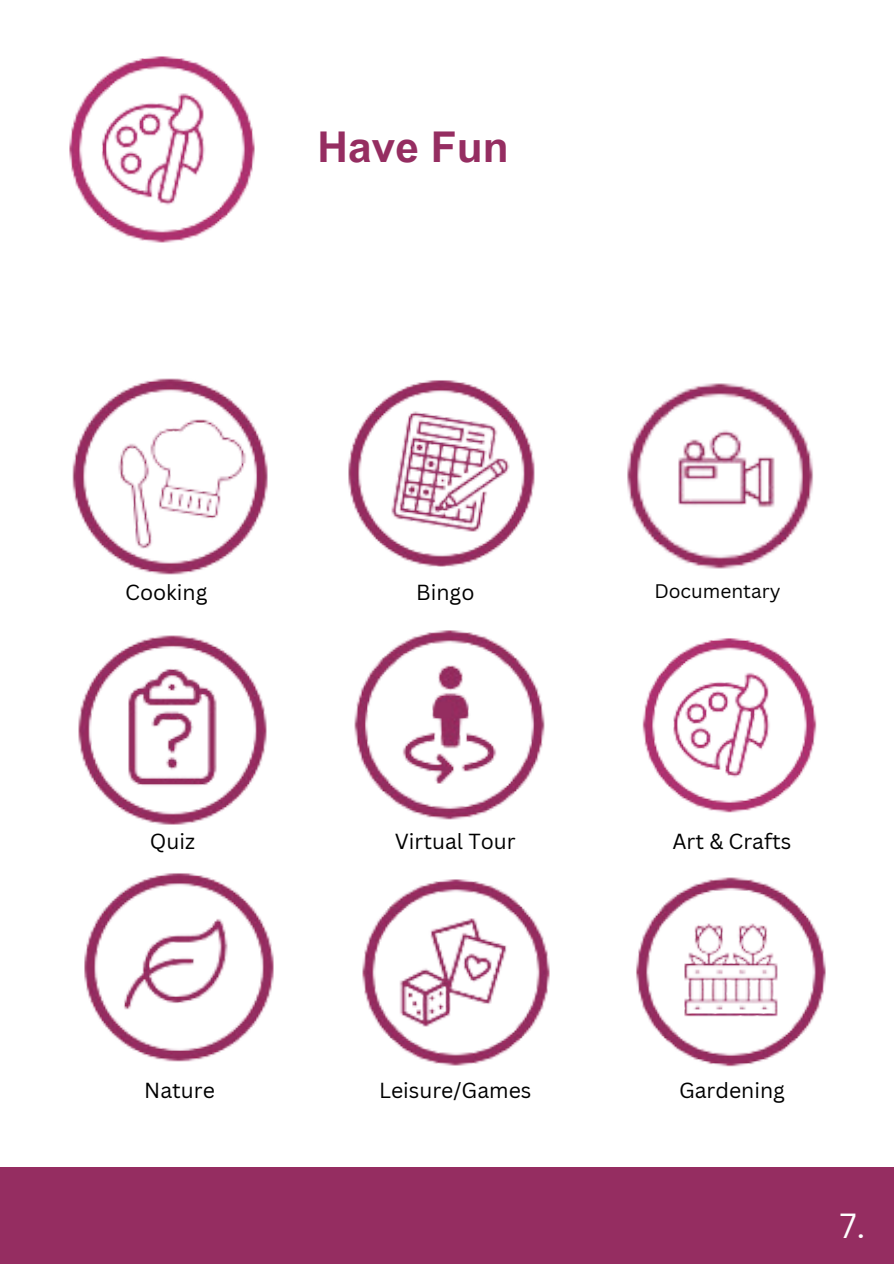
<style>
.page{position:relative;width:894px;height:1264px;background:#fff}
.page>*{position:absolute;margin:0;border:0;box-sizing:border-box;transform-origin:0 0}
.t1{font:700 42.45px "Arial MT Pro";color:#952d61}
.t2{font:33.9px "Canva Sans";color:#fefefe}
.t3{font:21.15px "Canva Sans";color:#000}
.t4{font:19.05px "Canva Sans";color:#000}
</style>
<div class="page">
<div style="left:0;top:1167px;width:893px;height:96px;background:#952d61"></div>
<img style="left:69px;top:56px;width:186px;height:187px">
<img style="left:348px;top:380px;width:187px;height:187px">
<img style="left:627px;top:383px;width:186px;height:186px">
<img style="left:354px;top:630px;width:191px;height:190px">
<img style="left:642px;top:638px;width:175px;height:175px">
<img style="left:78px;top:635px;width:189px;height:190px">
<img style="left:72px;top:378px;width:196px;height:197px">
<img style="left:84px;top:873px;width:190px;height:189px">
<img style="left:362px;top:879px;width:188px;height:187px">
<img style="left:636px;top:877px;width:190px;height:190px">
<p class="t1" style="left:317px;top:131px;width:192px">Have Fun</p>
<p class="t3" style="left:125px;top:577px;width:84px">Cooking</p>
<p class="t3" style="left:416px;top:577px;width:60px">Bingo</p>
<p class="t4" style="left:654px;top:578px;width:128px">Documentary</p>
<p class="t3" style="left:150px;top:826px;width:47px">Quiz</p>
<p class="t3" style="left:394px;top:826px;width:122px">Virtual Tour</p>
<p class="t3" style="left:672px;top:826px;width:121px">Art &amp; Crafts</p>
<p class="t3" style="left:144px;top:1075px;width:72px">Nature</p>
<p class="t3" style="left:379px;top:1075px;width:154px">Leisure/Games</p>
<p class="t3" style="left:679px;top:1075px;width:107px">Gardening</p>
<h2 class="t2" style="left:839px;top:1202px;width:27px">7.</h2>
</div>
